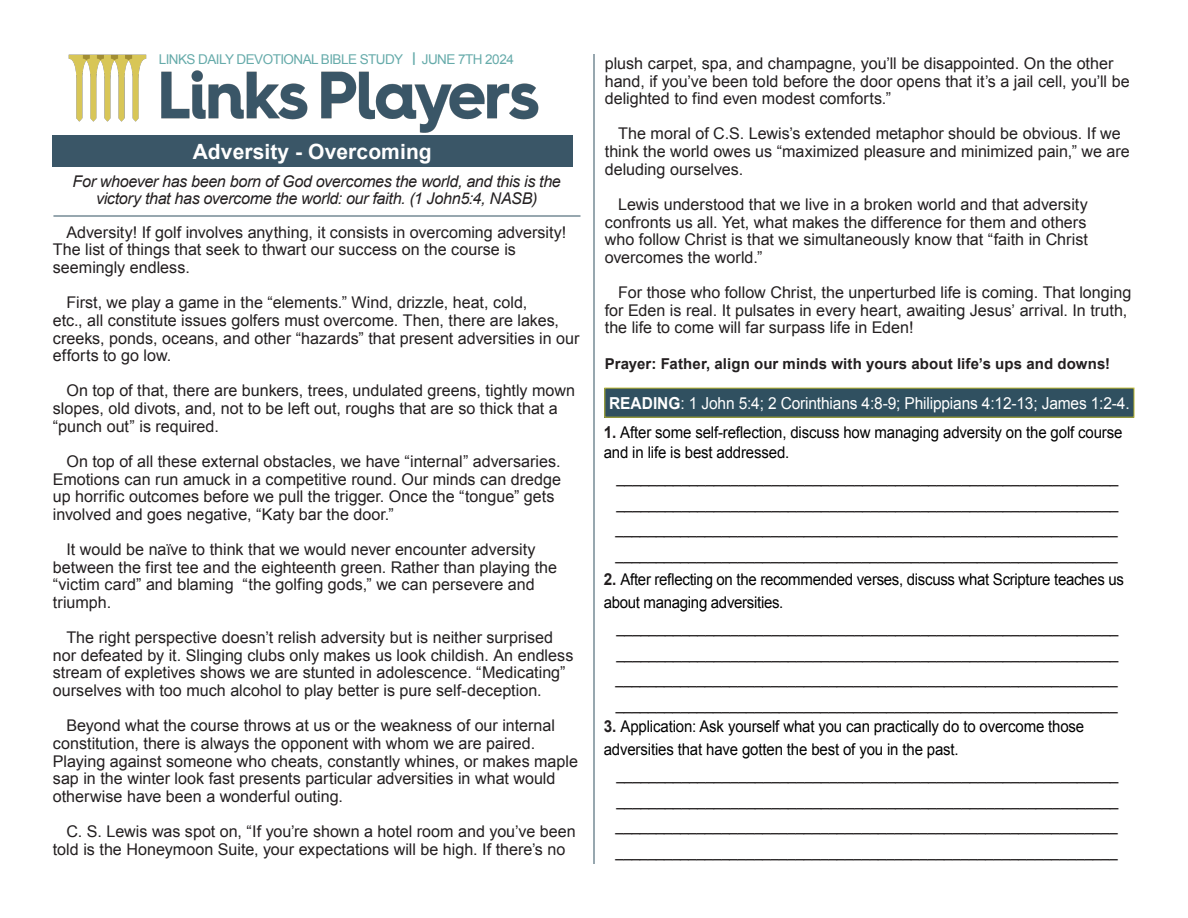
<style>
.page{position:relative;width:1188px;height:918px;background:#fff}
.page>*{position:absolute;margin:0;border:0;box-sizing:border-box;transform-origin:0 0}
.t1{font:700 21px "Arial";letter-spacing:.005em;color:#fff}
.t2{font:16.5px/25.5px "Arial";color:#231f20;text-align:justify;scale:.9 1}
.t3{font:16.5px "Arial";letter-spacing:-.01em;color:#fff;scale:.94 1}
.t4{font:16.2px/17.5px "Arial";color:#231f20}
.t5{font:16.2px/22.5px "Arial";letter-spacing:-.01em;color:#000;scale:.93 1}
.t6{font:italic 16.2px/16.5px "Arial";letter-spacing:-.02em;color:#231f20;text-align:center}
.t7{font:700 15px "Arial";letter-spacing:.01em;color:#231f20}
.t8{font:13.5px "Arial";letter-spacing:-.04em;color:#66abaa}
.s1{font-weight:700}
.s2{font-weight:700;font-size:16.5px;color:#231f20}
</style>
<div class="page">
<img style="left:68px;top:54px;width:471px;height:79px">
<div style="left:605px;top:388px;width:529px;height:29px;background:#305060"></div>
<div style="left:604px;top:388px;width:530px;height:30px;border:1px solid #bfb930"></div>
<div style="left:52px;top:135px;width:521px;height:32px;background:#3a5667"></div>
<hr style="left:53px;top:216px;width:527px;height:1px;background:#305060">
<hr style="left:594px;top:54px;width:1px;height:810px;background:#305060">
<p class="t8" style="left:159px;top:50px;width:357px">LINKS DAILY DEVOTIONAL BIBLE STUDY <span class="s1">|</span> JUNE 7TH 2024</p>
<p class="t1" style="left:193px;top:137px;width:241px">Adversity - Overcoming</p>
<p class="t6" style="left:73px;top:174px;width:490px">For whoever has been born of God overcomes the world, and this is the victory that has overcome the world: our faith. (1 John5:4, NASB)</p>
<p class="t4" style="left:53px;top:224px;width:515px;text-indent:13px">Adversity! If golf involves anything, it consists in overcoming adversity!<br>The list of things that seek to thwart our success on the course is seemingly endless.</p>
<p class="t4" style="left:53px;top:294px;width:528px;text-indent:13px">First, we play a game in the “elements.” Wind, drizzle, heat, cold,<br>etc., all constitute issues golfers must overcome. Then, there are lakes, creeks, ponds, oceans, and other “hazards” that present adversities in our efforts to go low.</p>
<p class="t4" style="left:53px;top:382px;width:524px;text-indent:13px">On top of that, there are bunkers, trees, undulated greens, tightly mown slopes, old divots, and, not to be left out, roughs that are so thick that a “punch out” is required.</p>
<p class="t4" style="left:53px;top:453px;width:510px;text-indent:13px">On top of all these external obstacles, we have “internal” adversaries.<br>Emotions can run amuck in a competitive round. Our minds can dredge up horrific outcomes before we pull the trigger. Once the “tongue” gets involved and goes negative, “Katy bar the door.”</p>
<p class="t4" style="left:53px;top:541px;width:506px;text-indent:13px">It would be naïve to think that we would never encounter adversity between the first tee and the eighteenth green. Rather than playing the “victim card” and blaming “the golfing gods,” we can persevere and triumph.</p>
<p class="t4" style="left:53px;top:629px;width:522px;text-indent:13px">The right perspective doesn’t relish adversity but is neither surprised nor defeated by it. Slinging clubs only makes us look childish. An endless stream of expletives shows we are stunted in adolescence. “Medicating” ourselves with too much alcohol to play better is pure self-deception.</p>
<p class="t4" style="left:53px;top:717px;width:527px;text-indent:13px">Beyond what the course throws at us or the weakness of our internal constitution, there is always the opponent with whom we are paired.<br>Playing against someone who cheats, constantly whines, or makes maple sap in the winter look fast presents particular adversities in what would otherwise have been a wonderful outing.</p>
<p class="t4" style="left:53px;top:823px;width:524px;text-indent:13px">C. S. Lewis was spot on, “If you’re shown a hotel room and you’ve been told is the Honeymoon Suite, your expectations will be high. If there’s no</p>
<p class="t4" style="left:605px;top:55px;width:526px">plush carpet, spa, and champagne, you’ll be disappointed. On the other hand, if you’ve been told before the door opens that it’s a jail cell, you’ll be delighted to find even modest comforts.”</p>
<p class="t4" style="left:605px;top:125px;width:526px;text-indent:13px">The moral of C.S. Lewis’s extended metaphor should be obvious. If we think the world owes us “maximized pleasure and minimized pain,” we are deluding ourselves.</p>
<p class="t4" style="left:605px;top:196px;width:485px;text-align:justify;text-indent:13px">Lewis understood that we live in a broken world and that adversity confronts us all. Yet, what makes the difference for them and others who follow Christ is that we simultaneously know that “faith in Christ overcomes the world.”</p>
<p class="t4" style="left:605px;top:284px;width:528px;text-indent:13px">For those who follow Christ, the unperturbed life is coming. That longing for Eden is real. It pulsates in every heart, awaiting Jesus’ arrival. In truth, the life to come will far surpass life in Eden!</p>
<p class="t7" style="left:605px;top:353px;width:507px">Prayer: Father, align our minds with yours about life’s ups and downs!</p>
<p class="t3" style="left:609px;top:392px;width:555px"><span class="s1">READING</span>: 1 John 5:4; 2 Corinthians 4:8-9; Philippians 4:12-13; James 1:2-4.</p>
<p class="t5" style="left:604px;top:423px;width:559px;line-height:19.5px"><span class="s2">1.</span> After some self-reflection, discuss how managing adversity on the golf course and in life is best addressed.</p>
<p class="t2" style="left:616px;top:465px;width:560px">_____________________________________________________________ _____________________________________________________________ _____________________________________________________________ _____________________________________________________________</p>
<p class="t5" style="left:604px;top:569px;width:561px"><span class="s2">2.</span> After reflecting on the recommended verses, discuss what Scripture teaches us about managing adversities.</p>
<p class="t2" style="left:616px;top:615px;width:560px">_____________________________________________________________ _____________________________________________________________ _____________________________________________________________ _____________________________________________________________</p>
<p class="t5" style="left:604px;top:716px;width:518px"><span class="s2">3.</span> Application: Ask yourself what you can practically do to overcome those adversities that have gotten the best of you in the past.</p>
<p class="t2" style="left:616px;top:762px;width:560px">_____________________________________________________________ _____________________________________________________________ _____________________________________________________________ _____________________________________________________________</p>
</div>
